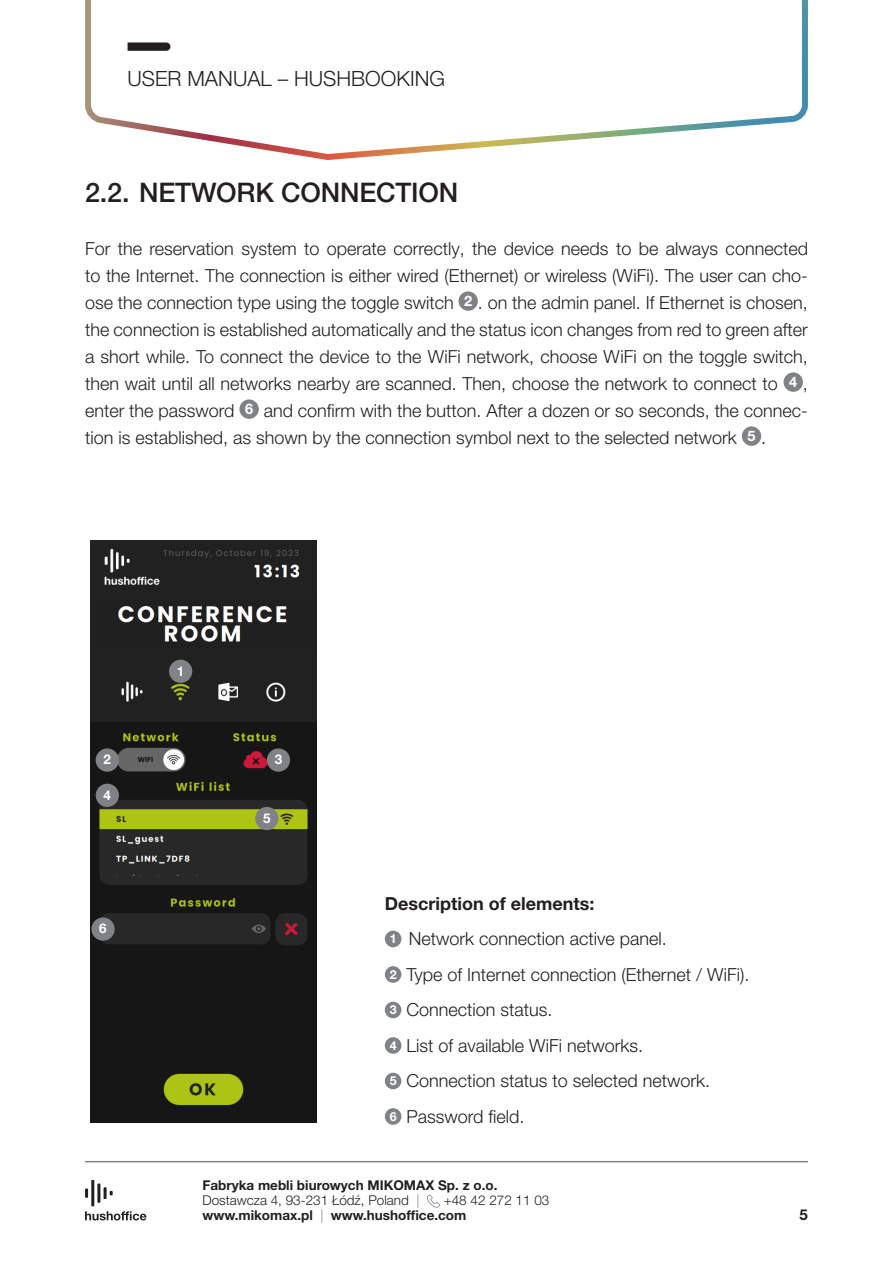
<style>
.page{position:relative;width:893px;height:1263px;background:#fff}
.page>*{position:absolute;margin:0;border:0;box-sizing:border-box;transform-origin:0 0}
.tytuł_strony{font:500 27px "Helvetica Neue LT Pro";letter-spacing:-.005em;color:#231f20}
.t1{font:300 21px "Helvetica Neue LT Pro";color:#231f20}
.Styl_akapitowy_1{font:300 18px/27px "Helvetica Neue LT Pro";color:#231f20;text-align:justify}
.Styl_akapitowy_1-2{font:700 18px "Helvetica Neue LT Pro";color:#231f20}
.t2{font:700 15px "Helvetica Neue LT Pro";color:#231f20}
.teksty{font:700 14.55px "Helvetica Neue LT Pro";color:#fff}
.t3{font:700 13.5px/15px "Helvetica Neue LT Pro";color:#231f20}
.teksty-2{font:700 13.35px "Helvetica Neue LT Pro";color:#fff}
.teksty-3{font:700 12.45px "Helvetica Neue LT Pro";color:#fff}
.s1{font-weight:300}
.s2{font-weight:300;color:#8c809f}
</style>
<div class="page">
<hr style="left:85px;top:1161px;width:723px;height:1px;background:#808285">
<svg style="left:427px;top:1194px;width:13px;height:14px"></svg>
<svg style="left:85px;top:1188px;width:3px;height:10px"></svg>
<hr style="left:91px;top:1180px;width:3px;height:26px;background:#231f20">
<hr style="left:97px;top:1183px;width:3px;height:20px;background:#231f20">
<svg style="left:104px;top:1187px;width:9px;height:12px"></svg>
<svg style="left:85px;top:1211px;width:61px;height:9px"></svg>
<svg style="left:85px;top:0;width:723px;height:160px"></svg>
<svg style="left:128px;top:42px;width:42px;height:9px"></svg>
<div style="left:458px;top:291px;width:20px;height:20px;background:#808285;border-radius:50%"></div>
<div style="left:784px;top:372px;width:19px;height:20px;background:#808285;border-radius:50%"></div>
<div style="left:239px;top:399px;width:20px;height:20px;background:#808285;border-radius:50%"></div>
<div style="left:742px;top:426px;width:19px;height:20px;background:#808285;border-radius:50%"></div>
<div style="left:385px;top:931px;width:16px;height:16px;background:#808285;border-radius:50%"></div>
<div style="left:385px;top:966px;width:16px;height:17px;background:#808285;border-radius:50%"></div>
<div style="left:385px;top:1002px;width:16px;height:16px;background:#808285;border-radius:50%"></div>
<div style="left:385px;top:1037px;width:16px;height:17px;background:#808285;border-radius:50%"></div>
<div style="left:385px;top:1073px;width:16px;height:16px;background:#808285;border-radius:50%"></div>
<div style="left:385px;top:1108px;width:16px;height:17px;background:#808285;border-radius:50%"></div>
<img style="left:91px;top:999px;width:226px;height:124px">
<img style="left:91px;top:540px;width:226px;height:459px">
<div style="left:169px;top:660px;width:23px;height:23px;background:#808285;border-radius:50%"></div>
<div style="left:96px;top:748px;width:23px;height:24px;background:#808285;border-radius:50%"></div>
<div style="left:267px;top:748px;width:23px;height:24px;background:#808285;border-radius:50%"></div>
<div style="left:96px;top:784px;width:23px;height:23px;background:#808285;border-radius:50%"></div>
<div style="left:255px;top:807px;width:23px;height:23px;background:#808285;border-radius:50%"></div>
<div style="left:91px;top:917px;width:24px;height:24px;background:#808285;border-radius:50%"></div>
<p class="t1" style="left:128px;top:66px;width:319px">USER MANUAL – HUSHBOOKING</p>
<p class="tytuł_strony" style="left:85px;top:176px;width:375px">2.2. NETWORK CONNECTION</p>
<p class="Styl_akapitowy_1" style="left:85px;top:234px;width:724px">For the reservation system to operate correctly, the device needs to be always connected to the Internet. The connection is either wired (Ethernet) or wireless (WiFi). The user can cho&shy;ose the connection type using the toggle switch</p>
<p class="Styl_akapitowy_1" style="left:85px;top:288px;width:724px;text-indent:393px">. on the admin panel. If Ethernet is chosen, the connection is established automatically and the status icon changes from red to green after a short while. To connect the device to the WiFi network, choose WiFi on the toggle switch, then wait until all networks nearby are scanned. Then, choose the network to connect to</p>
<p class="teksty" style="left:464px;top:292px;width:10px">2</p>
<p class="teksty" style="left:789px;top:373px;width:10px">4</p>
<p class="Styl_akapitowy_1" style="left:803px;top:369px;width:7px">,</p>
<p class="Styl_akapitowy_1" style="left:85px;top:396px;width:724px;text-indent:179px">and confirm with the button. After a dozen or so seconds, the connec&shy;tion is established, as shown by the connection symbol next to the selected network</p>
<p class="Styl_akapitowy_1" style="left:85px;top:396px;width:151px">enter the password</p>
<p class="teksty" style="left:245px;top:400px;width:10px">6</p>
<p class="teksty" style="left:747px;top:427px;width:10px">5</p>
<p class="Styl_akapitowy_1" style="left:761px;top:423px;width:7px">.</p>
<p class="teksty-2" style="left:177px;top:662px;width:9px">1</p>
<p class="teksty-2" style="left:104px;top:751px;width:9px">2</p>
<p class="teksty-2" style="left:275px;top:751px;width:9px">3</p>
<p class="teksty-2" style="left:104px;top:786px;width:9px">4</p>
<p class="teksty-2" style="left:263px;top:810px;width:9px">5</p>
<p class="teksty-2" style="left:99px;top:920px;width:9px">6</p>
<p class="Styl_akapitowy_1-2" style="left:385px;top:892px;width:211px">Description of elements:</p>
<p class="teksty-3" style="left:390px;top:931px;width:8px">1</p>
<p class="Styl_akapitowy_1" style="left:409px;top:925px;width:260px">Network connection active panel.</p>
<p class="teksty-3" style="left:390px;top:966px;width:8px">2</p>
<p class="Styl_akapitowy_1" style="left:406px;top:960px;width:345px">Type of Internet connection (Ethernet / WiFi).</p>
<p class="teksty-3" style="left:390px;top:1002px;width:8px">3</p>
<p class="Styl_akapitowy_1" style="left:406px;top:996px;width:148px">Connection status.</p>
<p class="teksty-3" style="left:390px;top:1037px;width:8px">4</p>
<p class="Styl_akapitowy_1" style="left:406px;top:1031px;width:238px">List of available WiFi networks.</p>
<p class="teksty-3" style="left:390px;top:1073px;width:8px">5</p>
<p class="Styl_akapitowy_1" style="left:406px;top:1067px;width:305px">Connection status to selected network.</p>
<p class="teksty-3" style="left:390px;top:1109px;width:8px">6</p>
<p class="Styl_akapitowy_1" style="left:406px;top:1102px;width:120px">Password field.</p>
<p class="t3" style="left:202px;top:1177px;width:296px">Fabryka mebli biurowych MIKOMAX Sp. z o.o.<br><span class="s1">Dostawcza 4, 93-231 Łódź, Poland</span> <span class="s2">|</span></p>
<p class="t3" style="left:202px;top:1192px;width:348px;text-indent:241px"><span class="s1">+48 42 272 11 03 </span>www.mikomax.pl <span class="s2">|</span> www.hushoffice.com</p>
<p class="t2" style="left:800px;top:1205px;width:10px">5</p>
</div>
